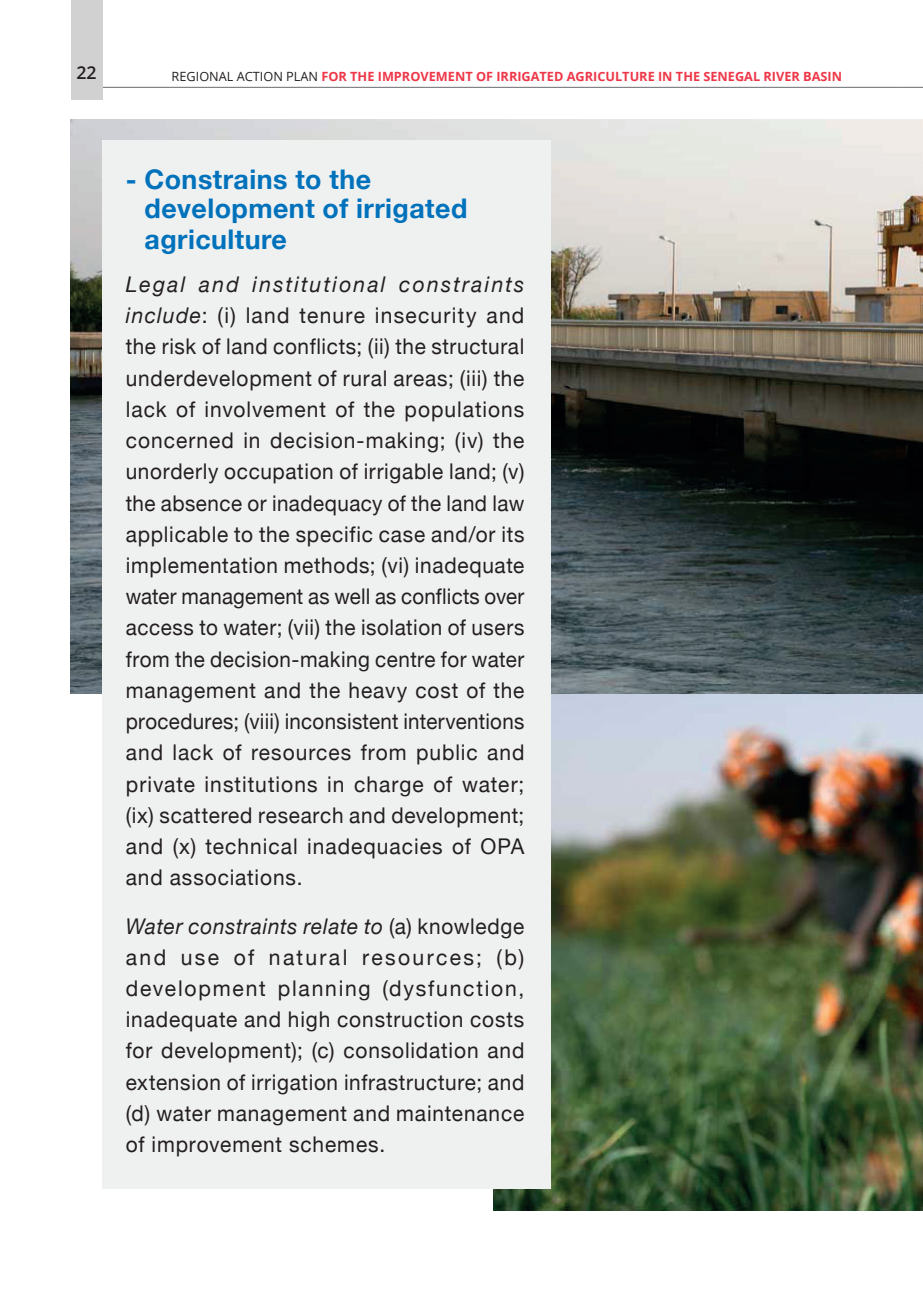
<style>
.page{position:relative;width:923px;height:1290px;background:#fff}
.page>*{position:absolute;margin:0;border:0;box-sizing:border-box;transform-origin:0 0}
.t1{font:700 27.12px/30.1px "Helvetica Neue";letter-spacing:.015em;color:#0072bc}
.t2{font:21.7px/31.2px "Helvetica Neue";letter-spacing:.045em;color:#231f20;text-align:justify}
.t3{font:21.7px/31.2px "Helvetica Neue";letter-spacing:.045em;color:#231f20;text-align:justify;scale:.96 1}
.t4{font:600 17.68px "Open Sans";color:#231f20}
.t5{font:700 12.78px "Open Sans";color:#ee3648}
.s1{font-weight:400;color:#231f20}
.s2{font-style:italic}
</style>
<div class="page">
<hr style="left:97px;top:87px;width:801px;height:1px;background:#717275">
<svg style="left:898px;top:87px;width:25px;height:1px"></svg>
<div style="left:71px;top:0;width:31px;height:100px;background:#d2d1d2"></div>
<img style="left:493px;top:694px;width:430px;height:516px">
<img style="left:71px;top:120px;width:852px;height:574px">
<div style="left:102px;top:140px;width:449px;height:1048px;background:#eff0f0"></div>
<p class="t4" style="left:76px;top:60px;width:22px">22</p>
<p class="t5" style="left:172px;top:67px;width:672px"><span class="s1">REGIONAL ACTION PLAN</span> FOR THE IMPROVEMENT OF IRRIGATED AGRICULTURE IN THE SENEGAL RIVER BASIN</p>
<p class="t1" style="left:144px;top:163px;width:324px;text-indent:-19px">- Constrains to the development of irrigated agriculture</p>
<p class="t2" style="left:126px;top:268px;width:400px"><span class="s2">Legal and institutional constraints include</span>: (i) land tenure insecurity and the risk of land conflicts; (ii) the structural underdevelopment of rural areas; (iii) the lack of involvement of the populations concerned in decision-making; (iv) the unorderly occupation of irrigable land; (v) the absence or inadequacy of the land law applicable to the specific case and/or its implementation methods; (vi) inadequate water management as well as conflicts over access to water; (vii) the isolation of users from the decision-making centre for water management and the heavy cost of the procedures; (viii) inconsistent interventions and lack of resources from public and private institutions in charge of water; (ix) scattered research and development; and (x) technical inadequacies of OPA and associations.</p>
<p class="t3" style="left:126px;top:910px;width:417px"><span class="s2">Water constraints relate to</span> (a) knowledge and use of natural resources; (b) development planning (dysfunction, inadequate and high construction costs for development); (c) consolidation and extension of irrigation infrastructure; and (d) water management and maintenance of improvement schemes.</p>
</div>
